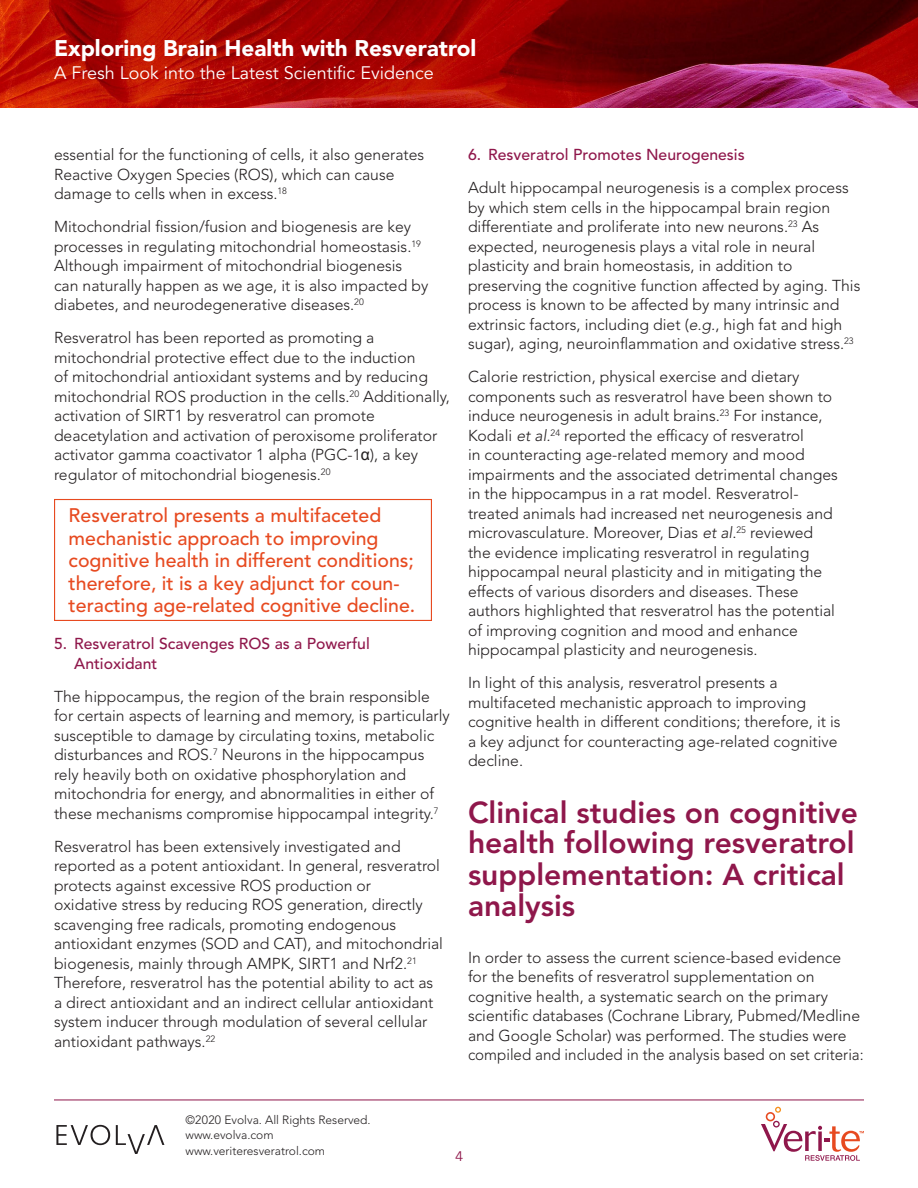
<style>
.page{position:relative;width:918px;height:1188px;background:#fff}
.page>*{position:absolute;margin:0;border:0;box-sizing:border-box;transform-origin:0 0}
.subhead{font:800 30px/31px "Avenir LT Std";color:#8f174b}
.t1{font:900 22.5px "Avenir LT Std";color:#fff}
.subhead-2{font:500 19.5px/22.5px "Avenir LT Std";color:#e74a20}
.t2{font:18px "Avenir LT Std";color:#fff}
.body_copy{font:300 15.75px/19.5px "Avenir LT Std";color:#231f20}
.subhead-3{font:300 15.75px/19.5px "Avenir LT Std";color:#231f20}
.t3{font:500 15.75px/19.5px "Avenir LT Std";color:#8f174b}
.t4{font:13.5px "Trade Gothic";color:#8f174b}
.t5{font:300 12px "Avenir LT Std";color:#231f20}
.s1{font-family:"Arial";font-weight:400}
.s2{font-style:italic}
</style>
<div class="page">
<svg style="left:761px;top:1107px;width:103px;height:54px"></svg>
<hr style="left:54px;top:1100px;width:810px;height:1px;background:#8f174b">
<div style="left:54px;top:499px;width:378px;height:122px;border:1px solid #e74a20"></div>
<img style="left:0;top:0;width:918px;height:108px">
<svg style="left:56px;top:1125px;width:54px;height:20px"></svg>
<svg style="left:116px;top:1125px;width:48px;height:29px"></svg>
<p class="t1" style="left:54px;top:34px;width:424px">Exploring Brain Health with Resveratrol</p>
<p class="t2" style="left:54px;top:62px;width:381px">A Fresh Look into the Latest Scientific Evidence</p>
<p class="body_copy" style="left:54px;top:145px;width:372px">essential for the functioning of cells, it also generates<br>Reactive Oxygen Species (ROS), which can cause damage to cells when in excess.<sup>18</sup></p>
<p class="body_copy" style="left:54px;top:217px;width:376px">Mitochondrial fission/fusion and biogenesis are key processes in regulating mitochondrial homeostasis.<sup>19<br></sup>Although impairment of mitochondrial biogenesis can naturally happen as we age, it is also impacted by diabetes, and neurodegenerative diseases.<sup>20</sup></p>
<p class="body_copy" style="left:54px;top:328px;width:397px">Resveratrol has been reported as promoting a mitochondrial protective effect due to the induction<br>of mitochondrial antioxidant systems and by reducing mitochondrial ROS production in the cells.<sup>20</sup> Additionally, activation of SIRT1 by resveratrol can promote deacetylation and activation of peroxisome proliferator activator gamma coactivator 1 alpha (PGC-1<span class="s1">α</span>), a key regulator of mitochondrial biogenesis.<sup>20</sup></p>
<p class="subhead-2" style="left:69px;top:505px;width:348px">Resveratrol presents a multifaceted mechanistic approach to improving cognitive health in different conditions; therefore, it is a key adjunct for coun&shy;teracting age-related cognitive decline.</p>
<p class="t3" style="left:74px;top:635px;width:297px;text-indent:-20px">5. Resveratrol Scavenges ROS as a Powerful<br>Antioxidant</p>
<p class="body_copy" style="left:54px;top:687px;width:397px">The hippocampus, the region of the brain responsible for certain aspects of learning and memory, is particularly susceptible to damage by circulating toxins, metabolic disturbances and ROS.<sup>7</sup> Neurons in the hippocampus rely heavily both on oxidative phosphorylation and mitochondria for energy, and abnormalities in either of these mechanisms compromise hippocampal integrity.<sup>7</sup></p>
<p class="body_copy" style="left:54px;top:837px;width:391px">Resveratrol has been extensively investigated and reported as a potent antioxidant. In general, resveratrol protects against excessive ROS production or<br>oxidative stress by reducing ROS generation, directly scavenging free radicals, promoting endogenous antioxidant enzymes (SOD and CAT), and mitochondrial biogenesis, mainly through AMPK, SIRT1 and Nrf2.<sup>21<br></sup>Therefore, resveratrol has the potential ability to act as a direct antioxidant and an indirect cellular antioxidant system inducer through modulation of several cellular antioxidant pathways.<sup>22</sup></p>
<p class="t3" style="left:468px;top:146px;width:278px">6. Resveratrol Promotes Neurogenesis</p>
<p class="body_copy" style="left:468px;top:178px;width:394px">Adult hippocampal neurogenesis is a complex process by which stem cells in the hippocampal brain region differentiate and proliferate into new neurons.<sup>23</sup> As expected, neurogenesis plays a vital role in neural plasticity and brain homeostasis, in addition to preserving the cognitive function affected by aging. This process is known to be affected by many intrinsic and extrinsic factors, including diet (<span class="s2">e.g.</span>, high fat and high sugar), aging, neuroinflammation and oxidative stress.<sup>23</sup></p>
<p class="body_copy" style="left:468px;top:367px;width:371px">Calorie restriction, physical exercise and dietary components such as resveratrol have been shown to induce neurogenesis in adult brains.<sup>23</sup> For instance, Kodali <span class="s2">et al.</span><sup>24</sup> reported the efficacy of resveratrol<br>in counteracting age-related memory and mood impairments and the associated detrimental changes in the hippocampus in a rat model. Resveratrol&shy;treated animals had increased net neurogenesis and microvasculature. Moreover, Dias <span class="s2">et al</span>.<sup>25</sup> reviewed the evidence implicating resveratrol in regulating hippocampal neural plasticity and in mitigating the effects of various disorders and diseases. These authors highlighted that resveratrol has the potential of improving cognition and mood and enhance hippocampal plasticity and neurogenesis.</p>
<p class="body_copy" style="left:468px;top:673px;width:374px">In light of this analysis, resveratrol presents a multifaceted mechanistic approach to improving cognitive health in different conditions; therefore, it is a key adjunct for counteracting age-related cognitive decline.</p>
<p class="subhead" style="left:468px;top:798px;width:392px">Clinical studies on cognitive health following resveratrol supplementation: A critical analysis</p>
<p class="subhead-3" style="left:468px;top:948px;width:397px">In order to assess the current science-based evidence for the benefits of resveratrol supplementation on cognitive health, a systematic search on the primary scientific databases (Cochrane Library, Pubmed/Medline and Google Scholar) was performed. The studies were compiled and included in the analysis based on set criteria:</p>
<p class="t5" style="left:186px;top:1112px;width:187px">©2020 Evolva. All Rights Reserved.</p>
<p class="t5" style="left:186px;top:1127px;width:90px">www.evolva.com</p>
<p class="t5" style="left:186px;top:1144px;width:141px">www.veriteresveratrol.com</p>
<p class="t4" style="left:455px;top:1148px;width:10px">4</p>
</div>
